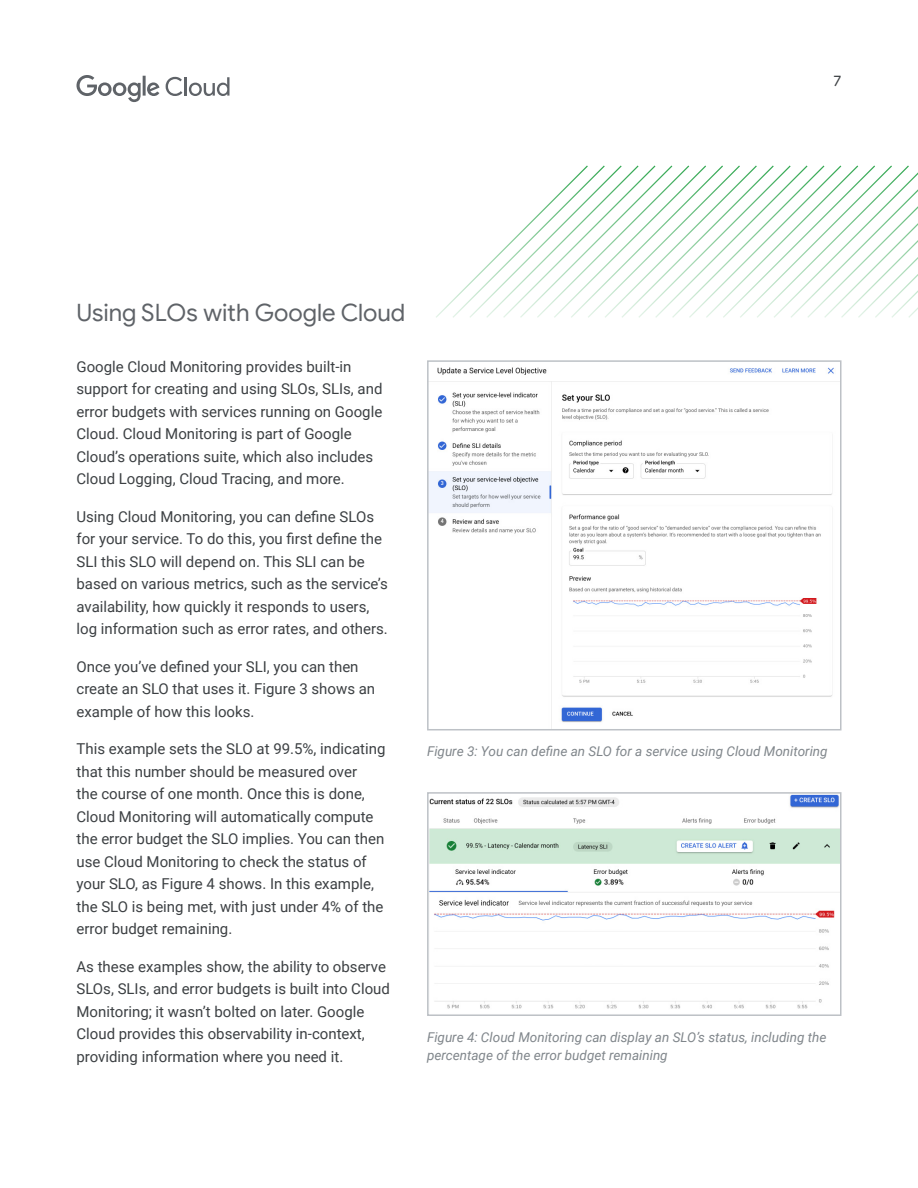
<style>
.page{position:relative;width:918px;height:1188px;background:#fff}
.page>*{position:absolute;margin:0;border:0;box-sizing:border-box;transform-origin:0 0}
.t1{font:24px "Google Sans";letter-spacing:-.005em;color:#5f6368}
.t2{font:15px/22.5px "Roboto";color:#3c4043}
.t3{font:15px "Google Sans";color:#3c4043}
.t4{font:italic 13.5px/18px "Roboto";color:#80868b}
</style>
<div class="page">
<svg style="left:76px;top:75px;width:84px;height:27px"></svg>
<svg style="left:166px;top:77px;width:64px;height:19px"></svg>
<img style="left:430px;top:367px;width:409px;height:360px">
<div style="left:427px;top:360px;width:415px;height:370px;border:2px solid #bdc1c6"></div>
<img style="left:430px;top:795px;width:409px;height:214px">
<div style="left:427px;top:792px;width:415px;height:224px;border:2px solid #bdc1c6"></div>
<svg style="left:436px;top:166px;width:482px;height:152px"></svg>
<p class="t3" style="left:834px;top:72px;width:9px">7</p>
<h1 class="t1" style="left:76px;top:298px;width:330px">Using SLOs with Google Cloud</h1>
<p class="t2" style="left:76px;top:355px;width:308px">Google Cloud Monitoring provides built-in support for creating and using SLOs, SLIs, and error budgets with services running on Google Cloud. Cloud Monitoring is part of Google Cloud’s operations suite, which also includes Cloud Logging, Cloud Tracing, and more.</p>
<p class="t2" style="left:76px;top:505px;width:313px">Using Cloud Monitoring, you can define SLOs for your service. To do this, you first define the SLI this SLO will depend on. This SLI can be based on various metrics, such as the service’s availability, how quickly it responds to users, log information such as error rates, and others.</p>
<p class="t2" style="left:76px;top:655px;width:300px">Once you’ve defined your SLI, you can then create an SLO that uses it. Figure 3 shows an example of how this looks.</p>
<p class="t2" style="left:76px;top:737px;width:311px">This example sets the SLO at 99.5%, indicating that this number should be measured over<br>the course of one month. Once this is done, Cloud Monitoring will automatically compute the error budget the SLO implies. You can then use Cloud Monitoring to check the status of your SLO, as Figure 4 shows. In this example, the SLO is being met, with just under 4% of the error budget remaining.</p>
<p class="t2" style="left:76px;top:955px;width:315px">As these examples show, the ability to observe SLOs, SLIs, and error budgets is built into Cloud Monitoring; it wasn’t bolted on later. Google Cloud provides this observability in-context, providing information where you need it.</p>
<p class="t4" style="left:427px;top:742px;width:402px">Figure 3: You can define an SLO for a service using Cloud Monitoring</p>
<p class="t4" style="left:427px;top:1028px;width:401px">Figure 4: Cloud Monitoring can display an SLO’s status, including the percentage of the error budget remaining</p>
</div>
